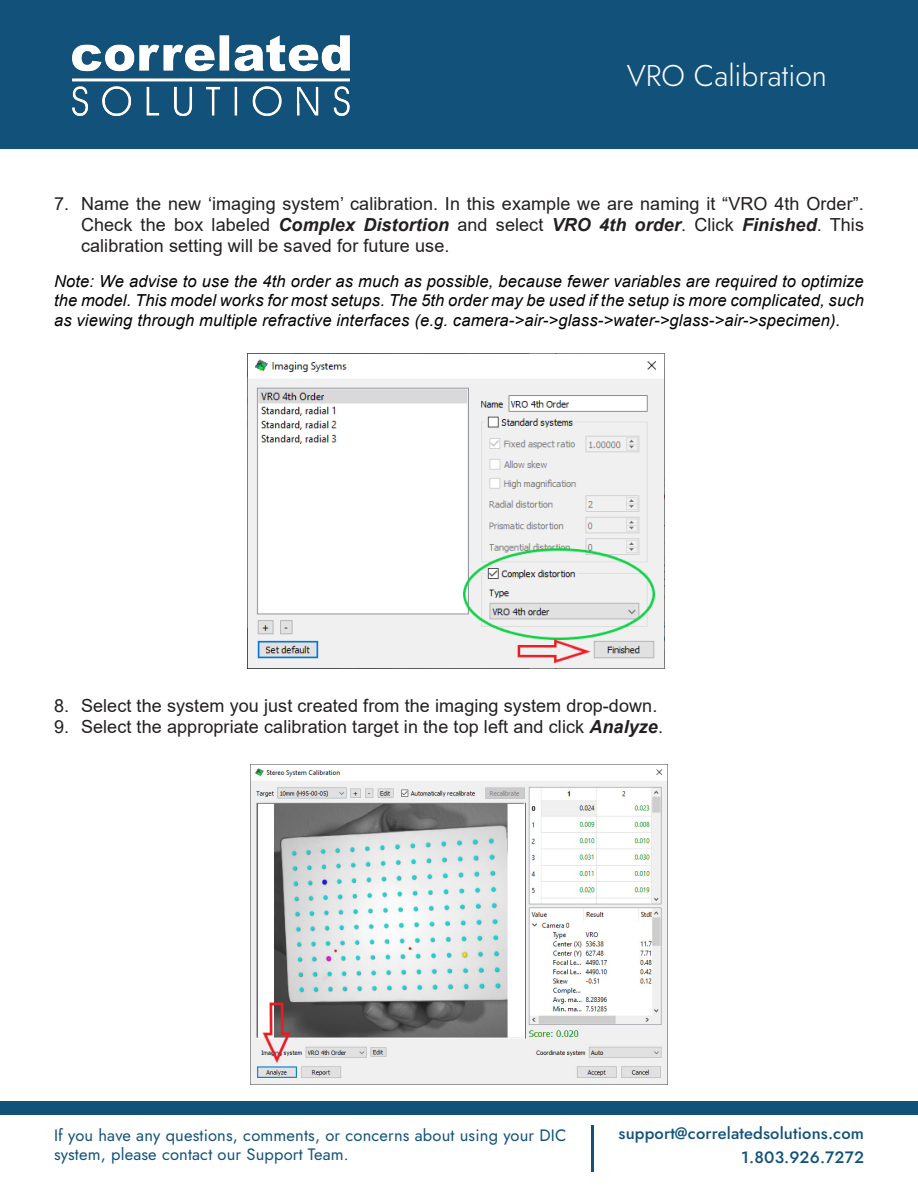
<style>
.page{position:relative;width:918px;height:1188px;background:#fff}
.page>*{position:absolute;margin:0;border:0;box-sizing:border-box;transform-origin:0 0}
.t1{font:300 30px "Jost";color:#fff}
.t2{font:18px/21px "Arial";letter-spacing:.005em;color:#231f20;text-align:justify}
.t3{font:italic 16.5px/19.5px "Arial";letter-spacing:.01em;color:#000;text-align:justify}
.t4{font:16.5px/19.5px "Jost";letter-spacing:.01em;color:#12527a}
.t5{font:500 16.5px/24px "Jost";letter-spacing:.01em;color:#12527a;text-align:right}
.s1{font-weight:700;font-style:italic}
</style>
<div class="page">
<div style="left:0;top:0;width:918px;height:148px;background:#12527a"></div>
<img style="left:72px;top:35px;width:278px;height:82px">
<div style="left:0;top:1102px;width:918px;height:13px;background:#12527a"></div>
<hr style="left:591px;top:1125px;width:3px;height:46px;background:#12527a">
<div style="left:0;top:1101px;width:918px;height:10px;background:#12527a"></div>
<img style="left:248px;top:354px;width:417px;height:315px">
<img style="left:251px;top:764px;width:416px;height:320px">
<h1 class="t1" style="left:627px;top:55px;width:202px">VRO Calibration</h1>
<p class="t2" style="left:81px;top:193px;width:785px;text-indent:-27px">7. Name the new ‘imaging system’ calibration. In this example we are naming it “VRO 4th Order”.<br>Check the box labeled <span class="s1">Complex Distortion</span> and select <span class="s1">VRO 4th order</span>. Click <span class="s1">Finished</span>. This calibration setting will be saved for future use.</p>
<p class="t3" style="left:54px;top:272px;width:811px">Note: We advise to use the 4th order as much as possible, because fewer variables are required to optimize the model. This model works for most setups. The 5th order may be used if the setup is more complicated, such as viewing through multiple refractive interfaces (e.g. camera-&gt;air-&gt;glass-&gt;water-&gt;glass-&gt;air-&gt;specimen).</p>
<p class="t2" style="left:54px;top:695px;width:605px">8. Select the system you just created from the imaging system drop-down.</p>
<p class="t2" style="left:54px;top:716px;width:611px">9. Select the appropriate calibration target in the top left and click <span class="s1">Analyze</span>.</p>
<p class="t4" style="left:54px;top:1125px;width:514px">If you have any questions, comments, or concerns about using your DIC system, please contact our Support Team.</p>
<p class="t5" style="left:619px;top:1121px;width:247px">support@correlatedsolutions.com<br>1.803.926.7272</p>
</div>
